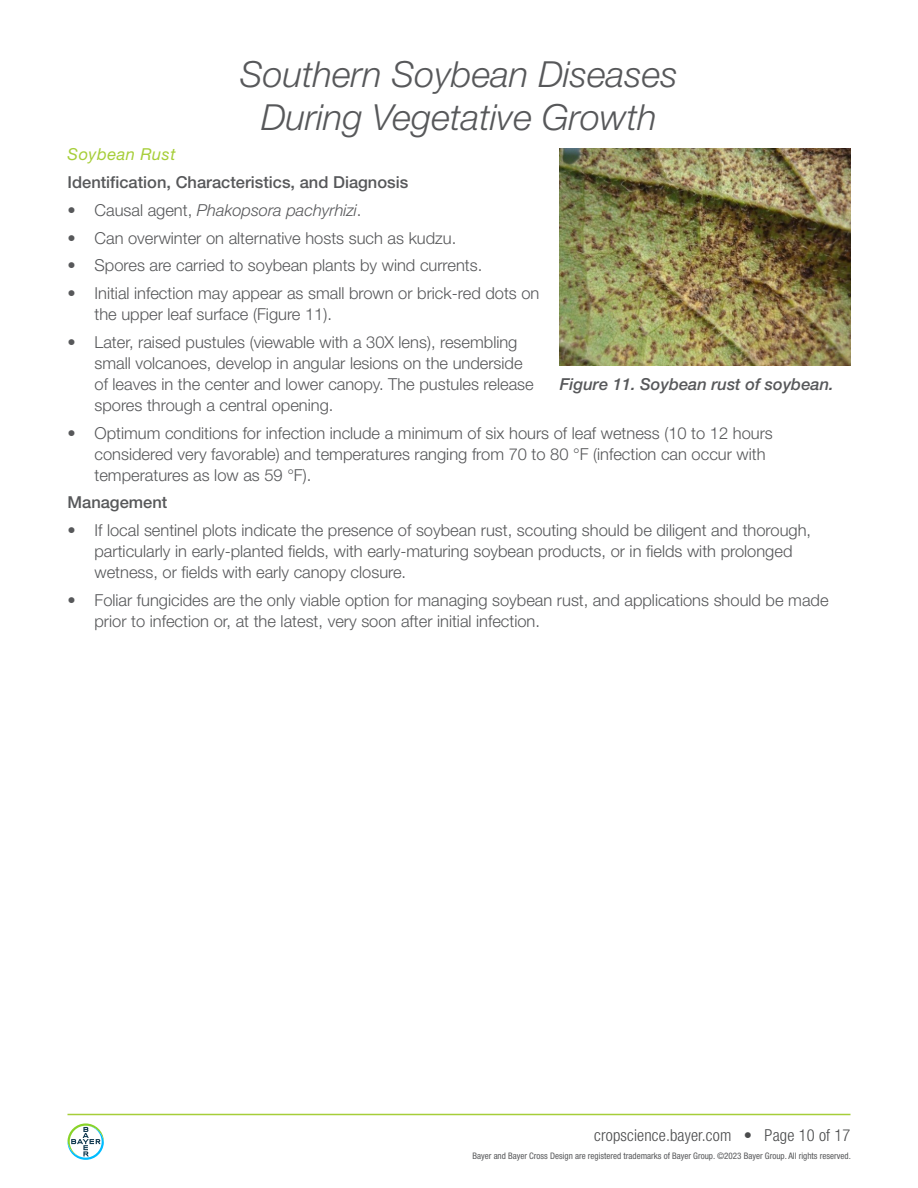
<style>
.page{position:relative;width:918px;height:1188px;background:#fff}
.page>*{position:absolute;margin:0;border:0;box-sizing:border-box;transform-origin:0 0}
.Title__Bayer{font:italic 300 36px/43.2px "Helvetica Neue LT Pro";color:#57585a;text-align:center}
.t1{font:300 16.5px/21px "Helvetica Neue";color:#57585a}
.Universal_2nd_Level{font:500 16.5px "Helvetica Neue";color:#57585a}
.t2{font:italic 300 16.5px "Helvetica Neue";color:#57585a}
.t3{font:300 condensed 16.5px "Helvetica Neue LT Std";letter-spacing:.01em;color:#4b4c4d}
.Universal_Caption{font:italic 500 16.5px "Helvetica Neue LT Pro";color:#57585a}
.Subhead__Bayer{font:italic 16.5px "Helvetica Neue LT Pro";letter-spacing:.03em;color:#a6ce39}
.t4{font:condensed 9px "Helvetica Neue LT Std";color:#57585a}
.s1{font-style:normal}
</style>
<div class="page">
<svg style="left:68px;top:1123px;width:36px;height:37px"></svg>
<hr style="left:68px;top:1114px;width:782px;height:1px;background:#a6ce39">
<img style="left:560px;top:148px;width:290px;height:217px">
<p class="Title__Bayer" style="left:240px;top:52px;width:439px">Southern Soybean Diseases<br>During Vegetative Growth</p>
<p class="Subhead__Bayer" style="left:68px;top:144px;width:110px">Soybean Rust</p>
<p class="Universal_2nd_Level" style="left:68px;top:172px;width:342px">Identification, Characteristics, and Diagnosis</p>
<p class="t2" style="left:68px;top:200px;width:295px"><span class="s1">• Causal agent,</span> Phakopsora pachyrhizi<span class="s1">.</span></p>
<p class="t1" style="left:68px;top:227px;width:390px">• Can overwinter on alternative hosts such as kudzu.</p>
<p class="t1" style="left:68px;top:255px;width:416px">• Spores are carried to soybean plants by wind currents.</p>
<p class="t1" style="left:94px;top:282px;width:446px;text-indent:-27px">• Initial infection may appear as small brown or brick-red dots on the upper leaf surface (Figure 11).</p>
<p class="t1" style="left:94px;top:331px;width:441px;text-indent:-27px">• Later, raised pustules (viewable with a 30X lens), resembling small volcanoes, develop in angular lesions on the underside of leaves in the center and lower canopy. The pustules release spores through a central opening.</p>
<p class="t1" style="left:94px;top:422px;width:680px;text-indent:-27px">• Optimum conditions for infection include a minimum of six hours of leaf wetness (10 to 12 hours considered very favorable) and temperatures ranging from 70 to 80 °F (infection can occur with temperatures as low as 59 °F).</p>
<p class="Universal_2nd_Level" style="left:68px;top:493px;width:101px">Management</p>
<p class="t1" style="left:94px;top:519px;width:718px;text-indent:-27px">• If local sentinel plots indicate the presence of soybean rust, scouting should be diligent and thorough, particularly in early-planted fields, with early-maturing soybean products, or in fields with prolonged wetness, or fields with early canopy closure.</p>
<p class="t1" style="left:94px;top:589px;width:736px;text-indent:-27px">• Foliar fungicides are the only viable option for managing soybean rust, and applications should be made prior to infection or, at the latest, very soon after initial infection.</p>
<p class="Universal_Caption" style="left:560px;top:375px;width:275px">Figure 11. Soybean rust of soybean.</p>
<p class="t3" style="left:594px;top:1126px;width:258px">cropscience.bayer.com • Page 10 of 17</p>
<p class="t4" style="left:473px;top:1150px;width:380px">Bayer and Bayer Cross Design are registered trademarks of Bayer Group. ©2023 Bayer Group. All rights reserved.</p>
</div>
